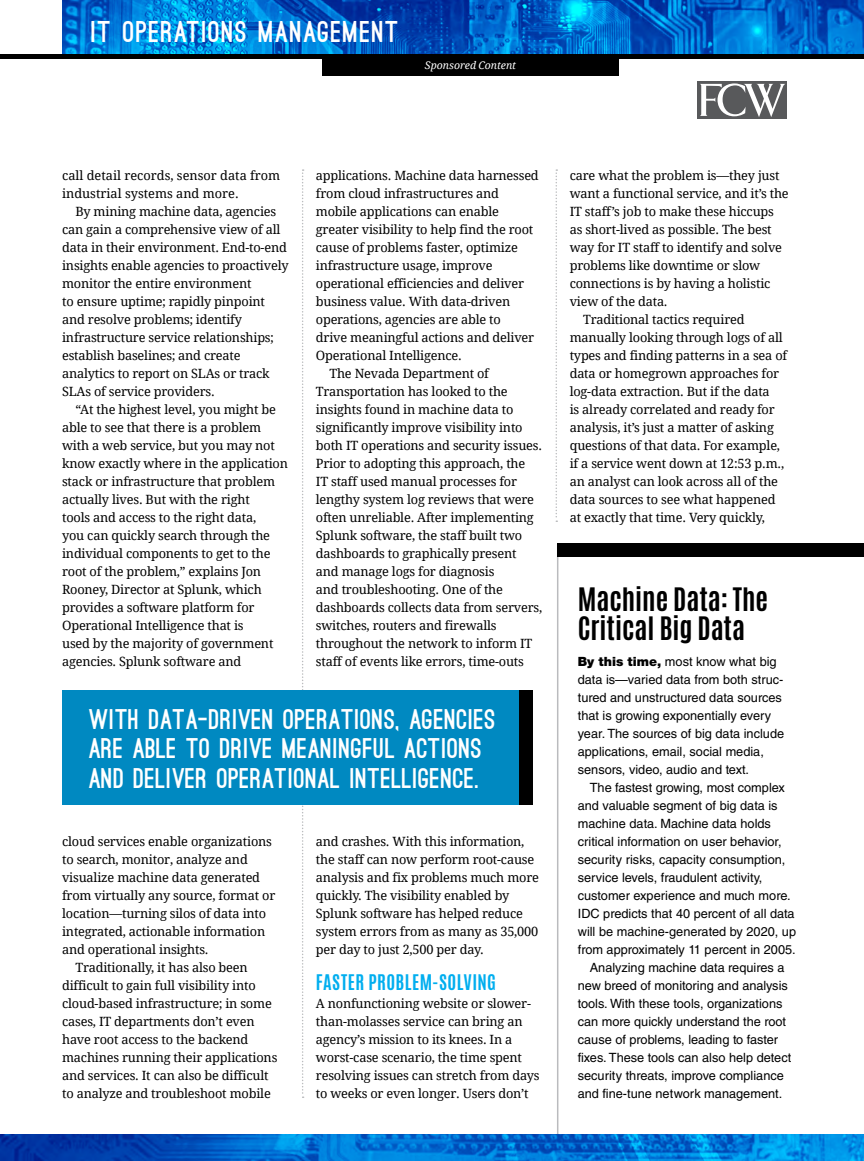
<style>
.page{position:relative;width:864px;height:1161px;background:#fff}
.page>*{position:absolute;margin:0;border:0;box-sizing:border-box;transform-origin:0 0}
.t1{font:900 28.5px "Ostrich Sans";letter-spacing:.05em;color:#fff}
.t2{font:900 27px/29.4px "Ostrich Sans";letter-spacing:.025em;color:#fff}
.sidebar_head{font:700 27px/28.5px "Antonio";color:#000}
.Subhead{font:700 18px "Antonio";letter-spacing:.025em;color:#00aeef}
.Body_Copy{font:12.75px/18px "Droid Serif";letter-spacing:-.015em;color:#000}
._9_12_Miller_Txt_RR{font:12.75px/18px "Helvetica LT Std";color:#000}
.Body_Copy_No_Indent{font:12.75px/18px "Droid Serif";letter-spacing:-.015em;color:#000}
.t3{font:italic 10.5px "Droid Serif";color:#fff}
.s1{font-family:"Helvetica Neue LT Std";font-weight:400;font-stretch:condensed;font-size:16.35px}
.s2{font-family:"Helvetica Neue LT Std";font-weight:900}
</style>
<div class="page">
<div style="left:698px;top:81px;width:89px;height:37px;background:#58595b"></div>
<svg style="left:700px;top:83px;width:85px;height:34px"></svg>
<hr style="left:0;top:54px;width:864px;height:4px;background:#000">
<div style="left:322px;top:57px;width:297px;height:19px;background:#000"></div>
<svg style="left:302px;top:169px;width:2px;height:929px"></svg>
<svg style="left:556px;top:169px;width:1px;height:353px"></svg>
<div style="left:62px;top:691px;width:470px;height:114px;background:#0089c1"></div>
<div style="left:519px;top:691px;width:13px;height:114px;background:#000"></div>
<hr style="left:557px;top:544px;width:1px;height:608px;background:#9d9fa2">
<div style="left:558px;top:543px;width:306px;height:14px;background:#000"></div>
<img style="left:0;top:1134px;width:864px;height:27px">
<img style="left:62px;top:0;width:802px;height:54px">
<p class="t1" style="left:91px;top:21px;width:385px">EXECUTIVE SUM RY <span class="s1">BRAND AWARENESS</span></p>
<p class="t1" style="left:91px;top:21px;width:310px">IT OPERATIONS MANAGEMENT</p>
<p class="t3" style="left:425px;top:58px;width:93px">Sponsored Content</p>
<p class="Body_Copy" style="left:62px;top:167px;width:220px">call detail records, sensor data from industrial systems and more.</p>
<p class="Body_Copy" style="left:62px;top:203px;width:228px;text-indent:14px">By mining machine data, agencies can gain a comprehensive view of all data in their environment. End-to-end insights enable agencies to proactively monitor the entire environment<br>to ensure uptime; rapidly pinpoint and resolve problems; identify infrastructure service relationships; establish baselines; and create analytics to report on SLAs or track SLAs of service providers.</p>
<p class="Body_Copy" style="left:62px;top:401px;width:227px;text-indent:14px">“At the highest level, you might be able to see that there is a problem with a web service, but you may not know exactly where in the application stack or infrastructure that problem actually lives. But with the right<br>tools and access to the right data,<br>you can quickly search through the individual components to get to the root of the problem,” explains Jon Rooney, Director at Splunk, which provides a software platform for Operational Intelligence that is<br>used by the majority of government agencies. Splunk software and</p>
<p class="Body_Copy" style="left:316px;top:167px;width:224px">applications. Machine data harnessed from cloud infrastructures and mobile applications can enable greater visibility to help find the root cause of problems faster, optimize infrastructure usage, improve operational efficiencies and deliver business value. With data-driven operations, agencies are able to<br>drive meaningful actions and deliver Operational Intelligence.</p>
<p class="Body_Copy" style="left:316px;top:365px;width:228px;text-indent:14px">The Nevada Department of Transportation has looked to the insights found in machine data to significantly improve visibility into both IT operations and security issues.<br>Prior to adopting this approach, the<br>IT staff used manual processes for lengthy system log reviews that were often unreliable. After implementing Splunk software, the staff built two dashboards to graphically present and manage logs for diagnosis<br>and troubleshooting. One of the dashboards collects data from servers, switches, routers and firewalls throughout the network to inform IT staff of events like errors, time-outs</p>
<p class="t2" style="left:89px;top:705px;width:408px">WITH DATA-DRIVEN OPERATIONS, AGENCIES<br>ARE ABLE TO DRIVE MEANINGFUL ACTIONS<br>AND DELIVER OPERATIONAL INTELLIGENCE.</p>
<p class="Body_Copy" style="left:62px;top:833px;width:215px">cloud services enable organizations to search, monitor, analyze and visualize machine data generated from virtually any source, format or location—turning silos of data into integrated, actionable information and operational insights.</p>
<p class="Body_Copy" style="left:62px;top:959px;width:217px;text-indent:14px">Traditionally, it has also been difficult to gain full visibility into cloud-based infrastructure; in some cases, IT departments don’t even have root access to the backend machines running their applications and services. It can also be difficult to analyze and troubleshoot mobile</p>
<p class="Body_Copy" style="left:316px;top:833px;width:225px">and crashes. With this information, the staff can now perform root-cause analysis and fix problems much more quickly. The visibility enabled by Splunk software has helped reduce system errors from as many as 35,000 per day to just 2,500 per day.</p>
<p class="Subhead" style="left:316px;top:969px;width:182px">FASTER PROBLEM-SOLVING</p>
<p class="Body_Copy_No_Indent" style="left:316px;top:995px;width:225px">A nonfunctioning website or slower&shy;than-molasses service can bring an agency’s mission to its knees. In a worst-case scenario, the time spent resolving issues can stretch from days to weeks or even longer. Users don’t</p>
<p class="Body_Copy_No_Indent" style="left:570px;top:167px;width:221px">care what the problem is—they just want a functional service, and it’s the IT staff’s job to make these hiccups as short-lived as possible. The best way for IT staff to identify and solve problems like downtime or slow connections is by having a holistic view of the data.</p>
<p class="Body_Copy" style="left:570px;top:311px;width:219px;text-indent:14px">Traditional tactics required manually looking through logs of all types and finding patterns in a sea of data or homegrown approaches for log-data extraction. But if the data<br>is already correlated and ready for analysis, it’s just a matter of asking questions of that data. For example, if a service went down at 12:53 p.m., an analyst can look across all of the data sources to see what happened at exactly that time. Very quickly,</p>
<p class="sidebar_head" style="left:578px;top:586px;width:192px">Machine Data: The<br>Critical Big Data</p>
<p class="_9_12_Miller_Txt_RR" style="left:578px;top:652px;width:208px"><span class="s2">By this time,</span> most know what big data is—varied data from both struc&shy;tured and unstructured data sources that is growing exponentially every year. The sources of big data include applications, email, social media, sensors, video, audio and text.</p>
<p class="_9_12_Miller_Txt_RR" style="left:578px;top:778px;width:220px;text-indent:12px">The fastest growing, most complex and valuable segment of big data is machine data. Machine data holds critical information on user behavior, security risks, capacity consumption, service levels, fraudulent activity, customer experience and much more.<br>IDC predicts that 40 percent of all data will be machine-generated by 2020, up from approximately 11 percent in 2005.</p>
<p class="_9_12_Miller_Txt_RR" style="left:578px;top:958px;width:215px;text-indent:12px">Analyzing machine data requires a new breed of monitoring and analysis tools. With these tools, organizations can more quickly understand the root cause of problems, leading to faster fixes. These tools can also help detect security threats, improve compliance and fine-tune network management.</p>
</div>
